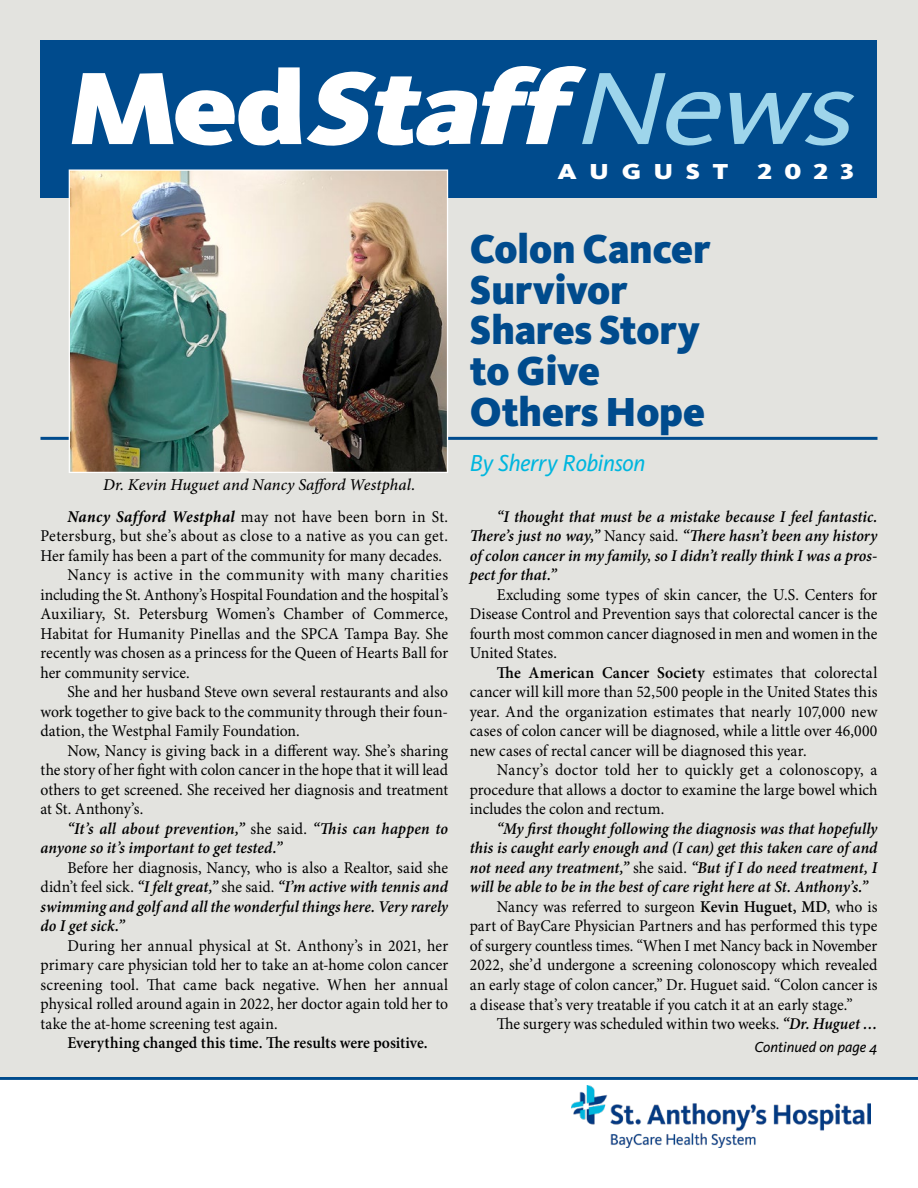
<style>
.page{position:relative;width:918px;height:1188px;background:#fff}
.page>*{position:absolute;margin:0;border:0;box-sizing:border-box;transform-origin:0 0}
.t1{font:900 42px/40.8px "Kievit OT";letter-spacing:-.005em;color:#004b8d}
.t2{font:italic 24px "Kievit OT";letter-spacing:-.015em;color:#00b6de}
.t3{font:900 22.5px "Kievit OT";letter-spacing:.46em;color:#fff;scale:1.2 1}
.t4{font:16.5px/19.5px "Minion Pro";letter-spacing:.005em;color:#000;text-align:justify;scale:.95 1}
.t5{font:italic 600 16.5px/19.5px "Minion Pro";letter-spacing:.005em;color:#000;text-align:justify;scale:.95 1}
.t6{font:16.5px "Minion Pro";letter-spacing:-.015em;color:#000;scale:.95 1}
.t7{font:16.5px "Minion Pro";letter-spacing:.025em;color:#000;scale:.95 1}
.t8{font:600 16.5px "Minion Pro";color:#000;scale:.95 1}
.t9{font:16.5px "Minion Pro";letter-spacing:.035em;color:#000;scale:.95 1}
.t10{font:italic 500 16.5px "Minion Pro";color:#000}
.t11{font:italic 15px "Kievit OT";color:#000}
.s1{font-weight:400;font-style:normal}
.s2{font-weight:600}
.s3{font-weight:600;font-style:italic}
.s4{font-weight:700;font-style:italic}
</style>
<div class="page">
<div style="left:0;top:0;width:918px;height:1080px;background:#e3e3df"></div>
<div style="left:40px;top:40px;width:838px;height:158px;background:#004b8d"></div>
<svg style="left:72px;top:66px;width:782px;height:80px"></svg>
<img style="left:571px;top:1086px;width:299px;height:61px">
<hr style="left:40px;top:437px;width:838px;height:3px;background:#004b8d">
<hr style="left:0;top:1077px;width:918px;height:3px;background:#004b8d">
<img style="left:71px;top:172px;width:375px;height:299px">
<div style="left:69px;top:170px;width:379px;height:303px;border:1px solid #fff"></div>
<h3 class="t3" style="left:558px;top:158px;width:144px">AUGUST</h3>
<h3 class="t3" style="left:758px;top:158px;width:82px">2023</h3>
<h1 class="t1" style="left:470px;top:228px;width:242px">Colon Cancer<br>Survivor<br>Shares Story to Give<br>Others Hope</h1>
<h2 class="t2" style="left:470px;top:449px;width:177px">By Sherry Robinson</h2>
<p class="t5" style="left:470px;top:508px;width:431px;text-indent:27px">“I thought that must be a mistake because I feel fantastic.<br>There’s just no way,” <span class="s1">Nancy said.</span> “There hasn’t been any history of colon cancer in my family, so I didn’t really think I was a pros&shy;pect for that.”</p>
<p class="t4" style="left:470px;top:586px;width:431px;text-indent:27px">Excluding some types of skin cancer, the U.S. Centers for Disease Control and Prevention says that colorectal cancer is the fourth most common cancer diagnosed in men and women in the United States.</p>
<p class="t4" style="left:470px;top:664px;width:431px;text-indent:27px"><span class="s2">The American Cancer Society</span> estimates that colorectal cancer will kill more than 52,500 people in the United States this year. And the organization estimates that nearly 107,000 new cases of colon cancer will be diagnosed, while a little over 46,000 new cases of rectal cancer will be diagnosed this year.</p>
<p class="t4" style="left:470px;top:761px;width:431px;text-indent:27px">Nancy’s doctor told her to quickly get a colonoscopy, a procedure that allows a doctor to examine the large bowel which includes the colon and rectum.</p>
<p class="t5" style="left:497px;top:820px;width:402px">“My first thought following the diagnosis was that hopefully</p>
<p class="t5" style="left:470px;top:839px;width:431px">this is caught early enough and (I can) get this taken care of and</p>
<p class="t5" style="left:470px;top:859px;width:431px">not need any treatment,” <span class="s1">she said.</span> “But if I do need treatment, I</p>
<p class="t5" style="left:470px;top:878px;width:421px">will be able to be in the best of care right here at St. Anthony’s.”</p>
<p class="t4" style="left:497px;top:898px;width:402px">Nancy was referred to surgeon <span class="s2">Kevin Huguet, MD</span>, who is</p>
<p class="t4" style="left:470px;top:917px;width:431px">part of BayCare Physician Partners and has performed this type</p>
<p class="t4" style="left:470px;top:937px;width:431px">of surgery countless times. “When I met Nancy back in November</p>
<p class="t4" style="left:470px;top:956px;width:431px">2022, she’d undergone a screening colonoscopy which revealed</p>
<p class="t4" style="left:470px;top:976px;width:431px">an early stage of colon cancer,” Dr. Huguet said. “Colon cancer is</p>
<p class="t4" style="left:470px;top:995px;width:405px">a disease that’s very treatable if you catch it at an early stage.”</p>
<p class="t4" style="left:497px;top:1015px;width:402px">The surgery was scheduled within two weeks. <span class="s3">“Dr. Huguet …</span></p>
<p class="t10" style="left:103px;top:475px;width:314px">Dr. Kevin Huguet and Nancy Safford Westphal.</p>
<p class="t4" style="left:68px;top:508px;width:402px"><span class="s4">Nancy Safford Westphal</span> may not have been born in St.</p>
<p class="t7" style="left:41px;top:526px;width:431px">Petersburg, but she’s about as close to a native as you can get.</p>
<p class="t4" style="left:41px;top:547px;width:424px">Her family has been a part of the community for many decades.</p>
<p class="t9" style="left:68px;top:565px;width:402px">Nancy is active in the community with many charities</p>
<p class="t6" style="left:41px;top:585px;width:431px">including the St. Anthony’s Hospital Foundation and the hospital’s</p>
<p class="t4" style="left:41px;top:605px;width:431px">Auxiliary, St. Petersburg Women’s Chamber of Commerce,</p>
<p class="t4" style="left:41px;top:625px;width:431px">Habitat for Humanity Pinellas and the SPCA Tampa Bay. She</p>
<p class="t4" style="left:41px;top:644px;width:431px">recently was chosen as a princess for the Queen of Hearts Ball for</p>
<p class="t4" style="left:41px;top:664px;width:159px">her community service.</p>
<p class="t4" style="left:68px;top:683px;width:402px">She and her husband Steve own several restaurants and also</p>
<p class="t4" style="left:41px;top:703px;width:431px">work together to give back to the community through their foun-</p>
<p class="t4" style="left:40px;top:722px;width:274px">dation, the Westphal Family Foundation.</p>
<p class="t4" style="left:67px;top:742px;width:402px">Now, Nancy is giving back in a different way. She’s sharing</p>
<p class="t4" style="left:40px;top:761px;width:431px">the story of her fight with colon cancer in the hope that it will lead</p>
<p class="t4" style="left:40px;top:781px;width:431px">others to get screened. She received her diagnosis and treatment</p>
<p class="t4" style="left:40px;top:800px;width:110px">at St. Anthony’s.</p>
<p class="t5" style="left:67px;top:820px;width:402px">“It’s all about prevention,” <span class="s1">she said.</span> “This can happen to</p>
<p class="t5" style="left:40px;top:839px;width:256px">anyone so it’s important to get tested.”</p>
<p class="t5" style="left:40px;top:859px;width:431px;text-indent:27px"><span class="s1">Before her diagnosis, Nancy, who is also a Realtor, said she didn’t feel sick.</span> “I felt great,” <span class="s1">she said.</span> “I’m active with tennis and swimming and golf and all the wonderful things here. Very rarely do I get sick.”</p>
<p class="t4" style="left:40px;top:937px;width:431px;text-indent:27px">During her annual physical at St. Anthony’s in 2021, her primary care physician told her to take an at-home colon cancer screening tool. That came back negative. When her annual physical rolled around again in 2022, her doctor again told her to take the at-home screening test again.</p>
<p class="t8" style="left:67px;top:1033px;width:381px">Everything changed this time. The results were positive.</p>
<p class="t11" style="left:754px;top:1038px;width:125px">Continued on page 4</p>
</div>
